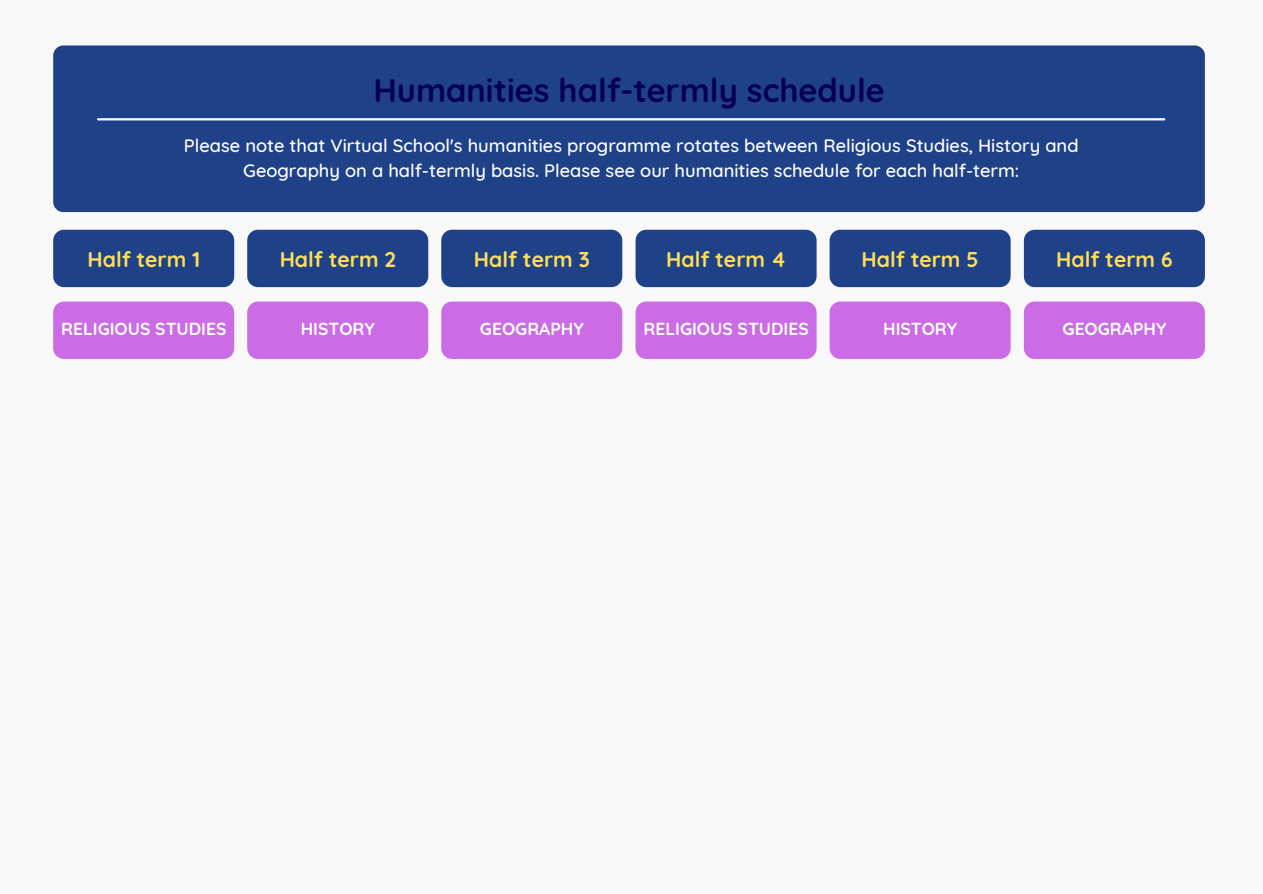
<style>
.page{position:relative;width:1263px;height:894px;background:#fff}
.page>*{position:absolute;margin:0;border:0;box-sizing:border-box;transform-origin:0 0}
.t1{font:700 32.7px "Quicksand";color:#070052}
.t2{font:700 21.3px "Quicksand";color:#ffde59}
.t3{font:500 18.3px/24.8px "Quicksand";color:#fff;text-align:center}
.t4{font:700 17.4px "Quicksand";color:#fff}
</style>
<div class="page">
<div style="left:0;top:0;width:1263px;height:893px;background:#f8f8f8"></div>
<div style="left:53px;top:301px;width:181px;height:58px;background:#cb6ce6;border-radius:11px"></div>
<div style="left:53px;top:230px;width:181px;height:57px;background:#1e4187;border-radius:11px"></div>
<div style="left:247px;top:301px;width:181px;height:58px;background:#cb6ce6;border-radius:11px"></div>
<div style="left:247px;top:230px;width:181px;height:57px;background:#1e4187;border-radius:11px"></div>
<div style="left:441px;top:301px;width:181px;height:58px;background:#cb6ce6;border-radius:11px"></div>
<div style="left:441px;top:230px;width:181px;height:57px;background:#1e4187;border-radius:11px"></div>
<div style="left:636px;top:301px;width:181px;height:58px;background:#cb6ce6;border-radius:11px"></div>
<div style="left:636px;top:230px;width:181px;height:57px;background:#1e4187;border-radius:11px"></div>
<div style="left:830px;top:301px;width:181px;height:58px;background:#cb6ce6;border-radius:11px"></div>
<div style="left:830px;top:230px;width:181px;height:57px;background:#1e4187;border-radius:11px"></div>
<div style="left:1024px;top:301px;width:181px;height:58px;background:#cb6ce6;border-radius:11px"></div>
<div style="left:1024px;top:230px;width:181px;height:57px;background:#1e4187;border-radius:11px"></div>
<div style="left:53px;top:45px;width:1152px;height:167px;background:#1e4187;border-radius:10px"></div>
<hr style="left:98px;top:118px;width:1066px;height:2px;background:#fff">
<h1 class="t1" style="left:373px;top:69px;width:513px">Humanities half-termly schedule</h1>
<p class="t3" style="left:184px;top:133px;width:896px">Please note that Virtual School's humanities programme rotates between Religious Studies, History and<br>Geography on a half-termly basis. Please see our humanities schedule for each half-term:</p>
<p class="t2" style="left:87px;top:245px;width:114px">Half term 1</p>
<p class="t2" style="left:280px;top:245px;width:118px">Half term 2</p>
<p class="t2" style="left:474px;top:245px;width:118px">Half term 3</p>
<p class="t2" style="left:666px;top:245px;width:121px">Half term 4</p>
<p class="t2" style="left:862px;top:245px;width:119px">Half term 5</p>
<p class="t2" style="left:1056px;top:245px;width:118px">Half term 6</p>
<p class="t4" style="left:61px;top:318px;width:167px">RELIGIOUS STUDIES</p>
<p class="t4" style="left:301px;top:318px;width:76px">HISTORY</p>
<p class="t4" style="left:480px;top:318px;width:105px">GEOGRAPHY</p>
<p class="t4" style="left:644px;top:318px;width:167px">RELIGIOUS STUDIES</p>
<p class="t4" style="left:883px;top:318px;width:76px">HISTORY</p>
<p class="t4" style="left:1062px;top:318px;width:105px">GEOGRAPHY</p>
</div>
